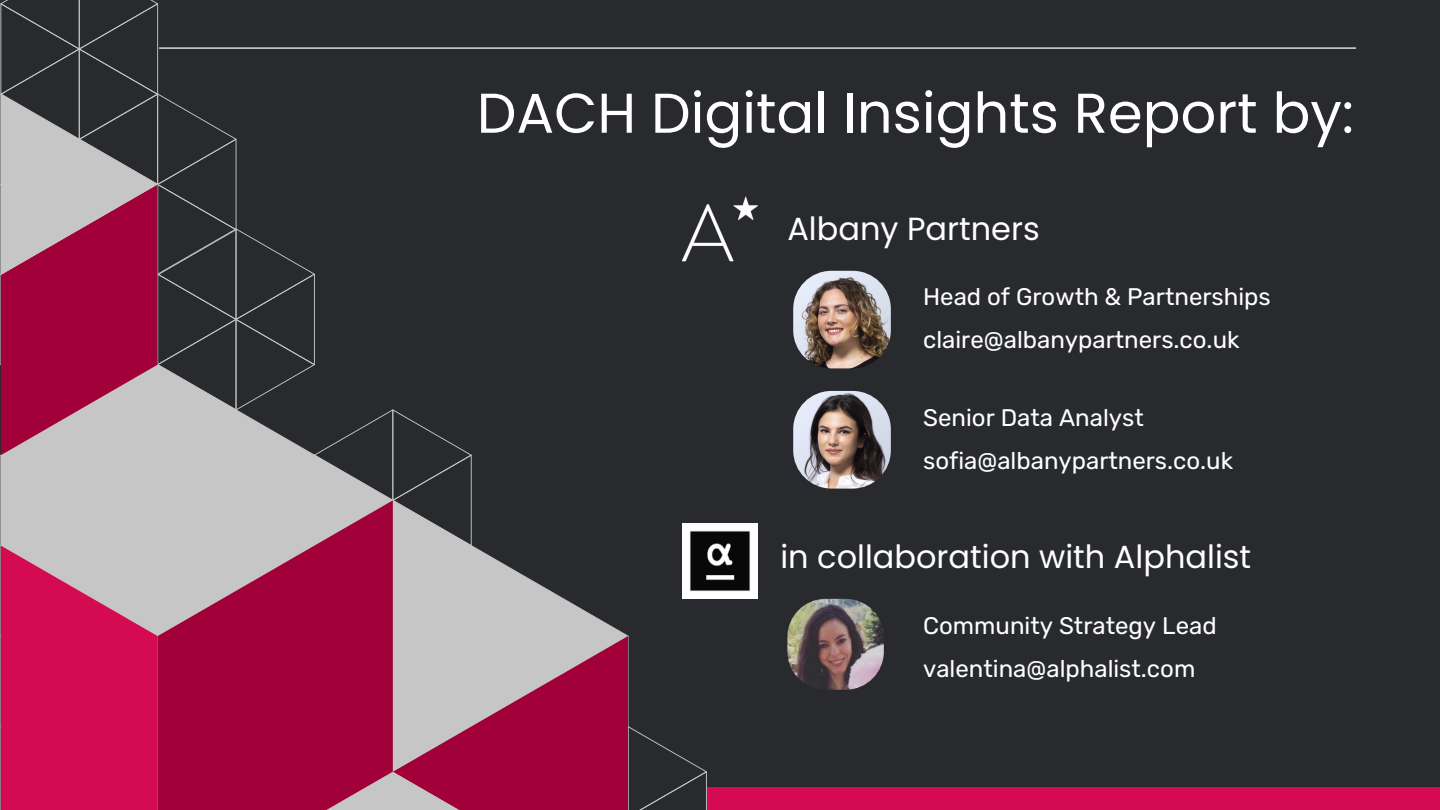
<style>
.page{position:relative;width:1440px;height:810px;background:#282a2e}
.page>*{position:absolute;margin:0;border:0;box-sizing:border-box;transform-origin:0 0}
.t1{font:56px "Poppins";color:#fff}
.t2{font:32px "Poppins";color:#fff}
.t3{font:24px "Rubik";color:#fff}
</style>
<div class="page">
<div style="left:707px;top:787px;width:733px;height:23px;background:#d50b51"></div>
<svg style="left:0;top:0;width:707px;height:810px"></svg>
<hr style="left:159px;top:47px;width:1197px;height:2px;background:#d9d9d9">
<img style="left:787px;top:599px;width:97px;height:91px;border-radius:38px">
<img style="left:793px;top:271px;width:98px;height:97px;border-radius:38px">
<img style="left:793px;top:391px;width:98px;height:97px;border-radius:38px">
<img style="left:683px;top:192px;width:75px;height:75px">
<img style="left:683px;top:524px;width:75px;height:75px">
<p class="t1" style="left:477px;top:74px;width:879px">DACH Digital Insights Report by:</p>
<p class="t2" style="left:787px;top:206px;width:254px">Albany Partners</p>
<p class="t3" style="left:923px;top:283px;width:349px">Head of Growth &amp; Partnerships</p>
<p class="t3" style="left:923px;top:326px;width:318px">claire@albanypartners.co.uk</p>
<p class="t3" style="left:923px;top:403px;width:222px">Senior Data Analyst</p>
<p class="t3" style="left:923px;top:446px;width:312px">sofia@albanypartners.co.uk</p>
<p class="t2" style="left:780px;top:534px;width:472px">in collaboration with Alphalist</p>
<p class="t3" style="left:923px;top:612px;width:295px">Community Strategy Lead</p>
<p class="t3" style="left:923px;top:655px;width:274px">valentina@alphalist.com</p>
</div>
